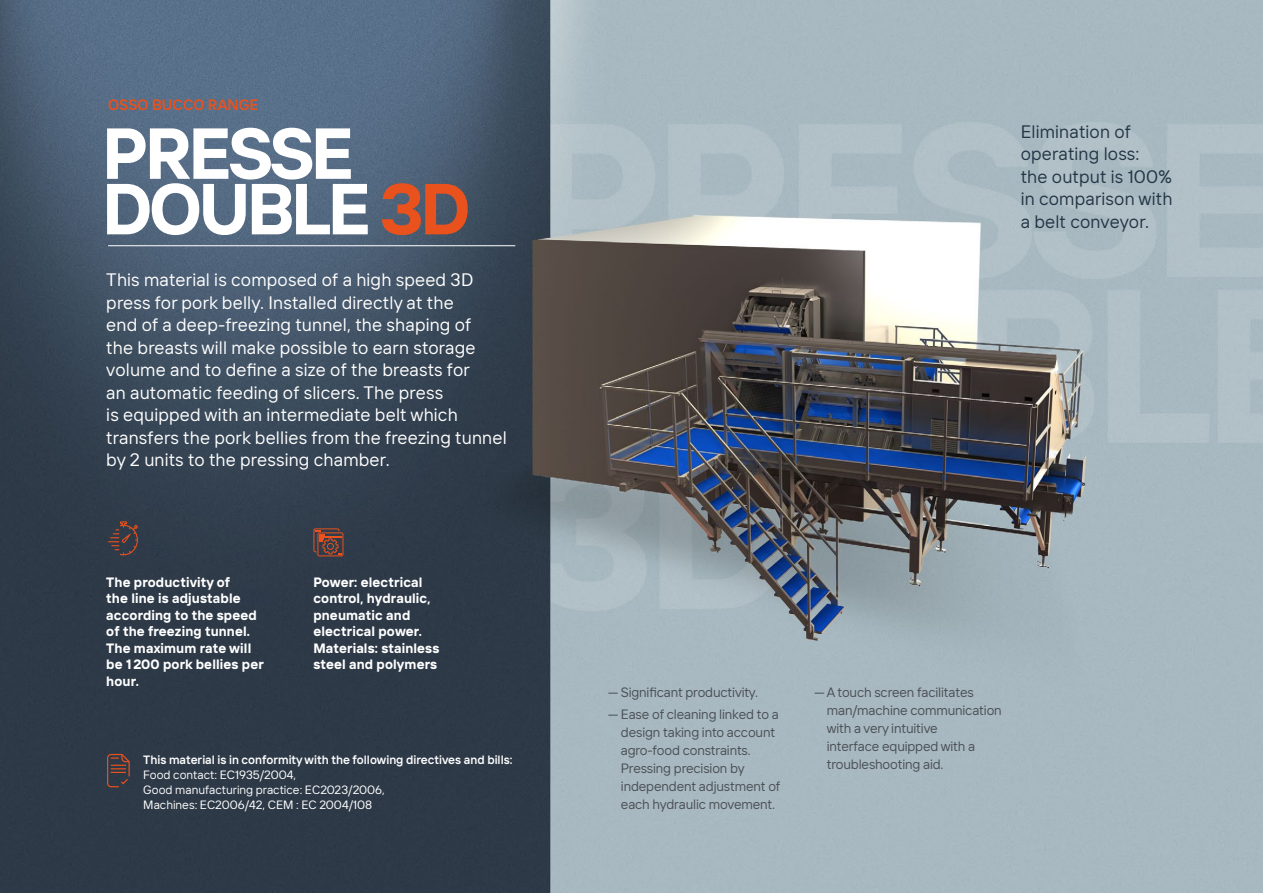
<style>
.page{position:relative;width:1263px;height:893px;background:#fff}
.page>*{position:absolute;margin:0;border:0;box-sizing:border-box;transform-origin:0 0}
.t1{font:700 72px/55.5px "TT Interfaces";letter-spacing:-.05em;color:#fff}
.t2{font:18px/22.5px "TT Interfaces";letter-spacing:.01em;color:#fff}
.t3{font:18px/22.5px "TT Interfaces";letter-spacing:.01em;color:#243646}
.t4{font:600 15px "TT Interfaces";color:#e9511d}
.t5{font:13.5px/18px "TT Interfaces";letter-spacing:-.01em;color:#4a4f54}
.t6{font:700 13.5px/16.5px "TT Interfaces";letter-spacing:.01em;color:#fff}
.t7{font:12px/15px "TT Interfaces";color:#fff}
.t8{font:600 12px "TT Interfaces";color:#fff}
.s1{color:#e9511d}
</style>
<div class="page">
<img style="left:0;top:0;width:1263px;height:893px">
<svg style="left:108px;top:521px;width:30px;height:34px"></svg>
<svg style="left:313px;top:528px;width:30px;height:28px"></svg>
<svg style="left:107px;top:754px;width:23px;height:33px"></svg>
<hr style="left:108px;top:245px;width:407px;height:1px;background:#fff">
<p class="t4" style="left:108px;top:94px;width:152px">OSSO BUCCO RANGE</p>
<h1 class="t1" style="left:102px;top:124px;width:370px">PRESSE<br>DOUBLE <span class="s1">3D</span></h1>
<p class="t3" style="left:1021px;top:120px;width:153px">Elimination of operating loss:<br>the output is 100% in comparison with a belt conveyor.</p>
<p class="t2" style="left:106px;top:268px;width:402px">This material is composed of a high speed 3D press for pork belly. Installed directly at the<br>end of a deep-freezing tunnel, the shaping of<br>the breasts will make possible to earn storage volume and to define a size of the breasts for<br>an automatic feeding of slicers. The press<br>is equipped with an intermediate belt which transfers the pork bellies from the freezing tunnel by 2 units to the pressing chamber.</p>
<p class="t6" style="left:106px;top:573px;width:159px">The productivity of<br>the line is adjustable according to the speed of the freezing tunnel.<br>The maximum rate will be 1200 pork bellies per hour.</p>
<p class="t6" style="left:313px;top:573px;width:127px">Power: electrical control, hydraulic, pneumatic and electrical power.<br>Materials: stainless steel and polymers</p>
<p class="t8" style="left:143px;top:752px;width:371px">This material is in conformity with the following directives and bills:</p>
<p class="t7" style="left:143px;top:767px;width:243px">Food contact: EC1935/2004,<br>Good manufacturing practice: EC2023/2006,<br>Machines: EC2006/42, CEM : EC 2004/108</p>
<p class="t5" style="left:608px;top:683px;width:152px">— Significant productivity.</p>
<p class="t5" style="left:621px;top:705px;width:161px;text-indent:-13px">— Ease of cleaning linked to a design taking into account agro-food constraints.<br>Pressing precision by independent adjustment of each hydraulic movement.</p>
<p class="t5" style="left:827px;top:683px;width:176px;text-indent:-12px">— A touch screen facilitates man/machine communication with a very intuitive<br>interface equipped with a troubleshooting aid.</p>
</div>
